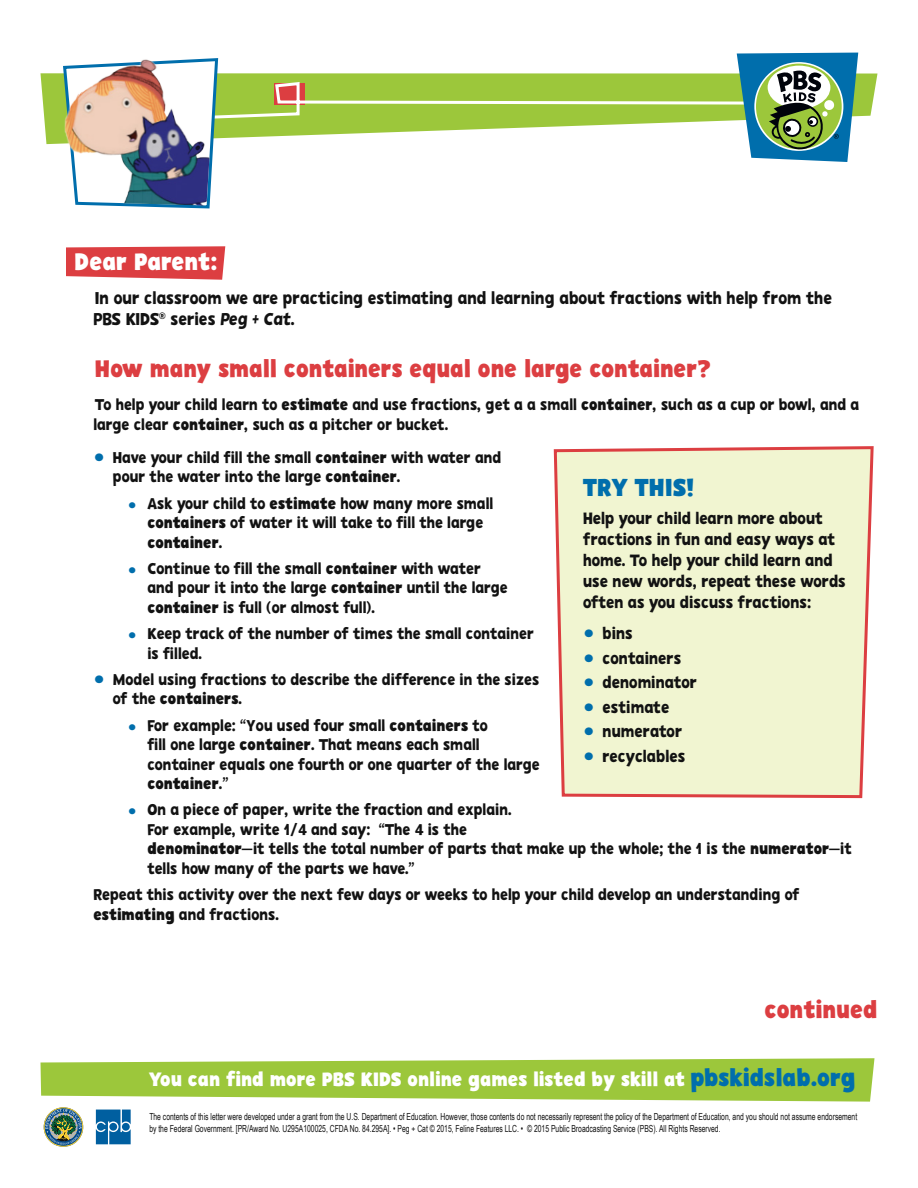
<style>
.page{position:relative;width:918px;height:1188px;background:#fff}
.page>*{position:absolute;margin:0;border:0;box-sizing:border-box;transform-origin:0 0}
.t1{font:700 24.75px "PBSKIDS Headline";color:#006eac;scale:.95 1}
.t2{font:700 24px "PBSKIDS Headline";color:#dc3e41;scale:.94 1}
.t3{font:700 24px "PBSKIDS Headline";color:#fff;scale:.95 1}
.t4{font:700 24px "PBSKIDS Headline";color:#dc3e41;scale:.95 1}
.t5{font:700 19.5px "PBSKIDS Headline";color:#fff;scale:.95 1}
.t6{font:17.25px/21px "PBSKIDS Headline";color:#121212;scale:.95 1}
.t7{font:16.5px/21px "PBSKIDS Headline";color:#121212;scale:.95 1}
.t8{font:15.75px/19.5px "PBSKIDS Headline";color:#121212;scale:.95 1}
.t9{font:9.75px/11.7px "Arial Narrow";color:#121212;scale:.85 1}
.s1{font-weight:700}
.s2{font-size:27px;color:#006eac}
.s3{font-size:21px;color:#006eac}
.s4{font-size:24px;color:#006eac}
</style>
<div class="page">
<svg style="left:40px;top:73px;width:838px;height:71px;fill:#9cc73b"></svg>
<svg style="left:66px;top:246px;width:159px;height:34px;background:#df4f52"></svg>
<div style="left:44px;top:1107px;width:39px;height:40px;border:1px solid #fad032;border-radius:50%"></div>
<svg style="left:45px;top:1109px;width:37px;height:36px"></svg>
<svg style="left:96px;top:1110px;width:35px;height:34px"></svg>
<svg style="left:61px;top:53px;width:797px;height:156px"></svg>
<svg style="left:40px;top:1058px;width:834px;height:44px;background:#a9ce55"></svg>
<svg style="left:553px;top:446px;width:321px;height:353px;background:#f0efcd"></svg>
<img style="left:63px;top:53px;width:152px;height:153px">
<h2 class="t3" style="left:75px;top:246px;width:152px">Dear Parent:</h2>
<p class="t6" style="left:93px;top:287px;width:779px">In our classroom we are practicing estimating and learning about fractions with help from the<br>PBS KIDS<sup>®</sup> series Peg + Cat.</p>
<h2 class="t2" style="left:95px;top:354px;width:657px">How many small containers equal one large container?</h2>
<p class="t8" style="left:93px;top:395px;width:808px">To help your child learn to <span class="s1">estimate</span> and use fractions, get a a small <span class="s1">container</span>, such as a cup or bowl, and a large clear <span class="s1">container</span>, such as a pitcher or bucket.</p>
<p class="t8" style="left:113px;top:447px;width:410px;text-indent:-20px"><span class="s2">•</span> Have your child fill the small <span class="s1">container</span> with water and pour the water into the large <span class="s1">container</span>.</p>
<p class="t8" style="left:147px;top:493px;width:366px;text-indent:-20px"><span class="s3">•</span> Ask your child to <span class="s1">estimate</span> how many more small <span class="s1">containers</span> of water it will take to fill the large <span class="s1">container</span>.</p>
<p class="t8" style="left:147px;top:558px;width:381px;text-indent:-20px"><span class="s3">•</span> Continue to fill the small <span class="s1">container</span> with water and pour it into the large <span class="s1">container</span> until the large <span class="s1">container</span> is full (or almost full).</p>
<p class="t8" style="left:147px;top:624px;width:408px;text-indent:-20px"><span class="s3">•</span> Keep track of the number of times the small container is filled.</p>
<p class="t8" style="left:113px;top:669px;width:451px;text-indent:-20px"><span class="s2">•</span> Model using fractions to describe the difference in the sizes of the <span class="s1">containers</span>.</p>
<p class="t8" style="left:147px;top:715px;width:415px;text-indent:-20px"><span class="s3">•</span> For example: “You used four small <span class="s1">containers</span> to<br>fill one large <span class="s1">container</span>. That means each small container equals one fourth or one quarter of the large <span class="s1">container</span>.”</p>
<p class="t8" style="left:147px;top:800px;width:743px;text-indent:-20px"><span class="s3">•</span> On a piece of paper, write the fraction and explain.<br>For example, write 1/4 and say: “The 4 is the<br><span class="s1">denominator</span>—it tells the total number of parts that make up the whole; the 1 is the <span class="s1">numerator</span>—it tells how many of the parts we have.”</p>
<p class="t8" style="left:93px;top:885px;width:745px">Repeat this activity over the next few days or weeks to help your child develop an understanding of <span class="s1">estimating</span> and fractions.</p>
<h1 class="t1" style="left:583px;top:472px;width:119px">TRY THIS!</h1>
<p class="t7" style="left:583px;top:507px;width:278px">Help your child learn more about fractions in fun and easy ways at home. To help your child learn and use new words, repeat these words often as you discuss fractions:</p>
<p class="t7" style="left:583px;top:623px;width:54px"><span class="s2">•</span> bins</p>
<p class="t7" style="left:583px;top:647px;width:105px"><span class="s2">•</span> containers</p>
<p class="t7" style="left:583px;top:672px;width:121px"><span class="s2">•</span> denominator</p>
<p class="t7" style="left:583px;top:696px;width:92px"><span class="s2">•</span> estimate</p>
<p class="t7" style="left:583px;top:721px;width:106px"><span class="s2">•</span> numerator</p>
<p class="t7" style="left:583px;top:745px;width:109px"><span class="s2">•</span> recyclables</p>
<h2 class="t4" style="left:765px;top:995px;width:120px">continued</h2>
<p class="t5" style="left:149px;top:1067px;width:745px">You can find more PBS KIDS online games listed by skill at <span class="s4">pbskidslab.org</span></p>
<p class="t9" style="left:149px;top:1110px;width:834px">The contents of this letter were developed under a grant from the U.S. Department of Education. However, those contents do not necessarily represent the policy of the Department of Education, and you should not assume endorsement by the Federal Government. [PR/Award No. U295A100025, CFDA No. 84.295A]. • Peg + Cat © 2015, Feline Features LLC. • © 2015 Public Broadcasting Service (PBS). All Rights Reserved.</p>
</div>
